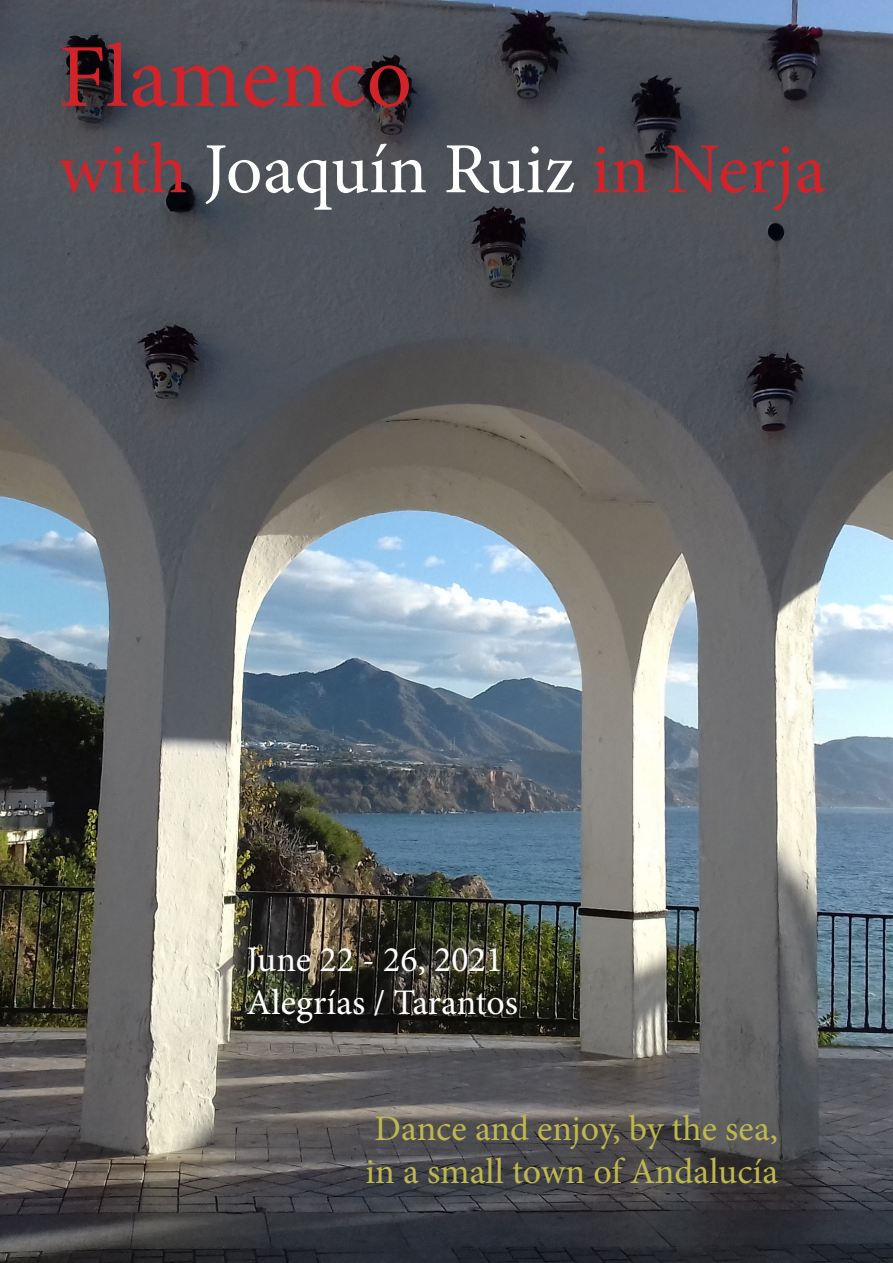
<style>
.page{position:relative;width:893px;height:1263px;background:#fff}
.page>*{position:absolute;margin:0;border:0;box-sizing:border-box;transform-origin:0 0}
.t1{font:90px "Minion Pro";color:#d1232a}
.t2{font:72px "Minion Pro";color:#d1232a}
.t3{font:36px "Minion Pro";color:#beb84f}
.t4{font:36px "Minion Pro";color:#fff}
.s1{color:#fff}
</style>
<div class="page">
<img style="left:0;top:0;width:893px;height:1263px">
<p class="t1" style="left:58px;top:17px;width:355px">Flamenco</p>
<p class="t2" style="left:58px;top:121px;width:769px">with <span class="s1">Joaquín Ruiz</span> in Nerja</p>
<p class="t4" style="left:247px;top:935px;width:258px">June 22 - 26, 2021</p>
<p class="t4" style="left:247px;top:978px;width:273px">Alegrías / Tarantos</p>
<p class="t3" style="left:375px;top:1104px;width:405px">Dance and enjoy, by the sea,</p>
<p class="t3" style="left:366px;top:1147px;width:414px">in a small town of Andalucía</p>
</div>
